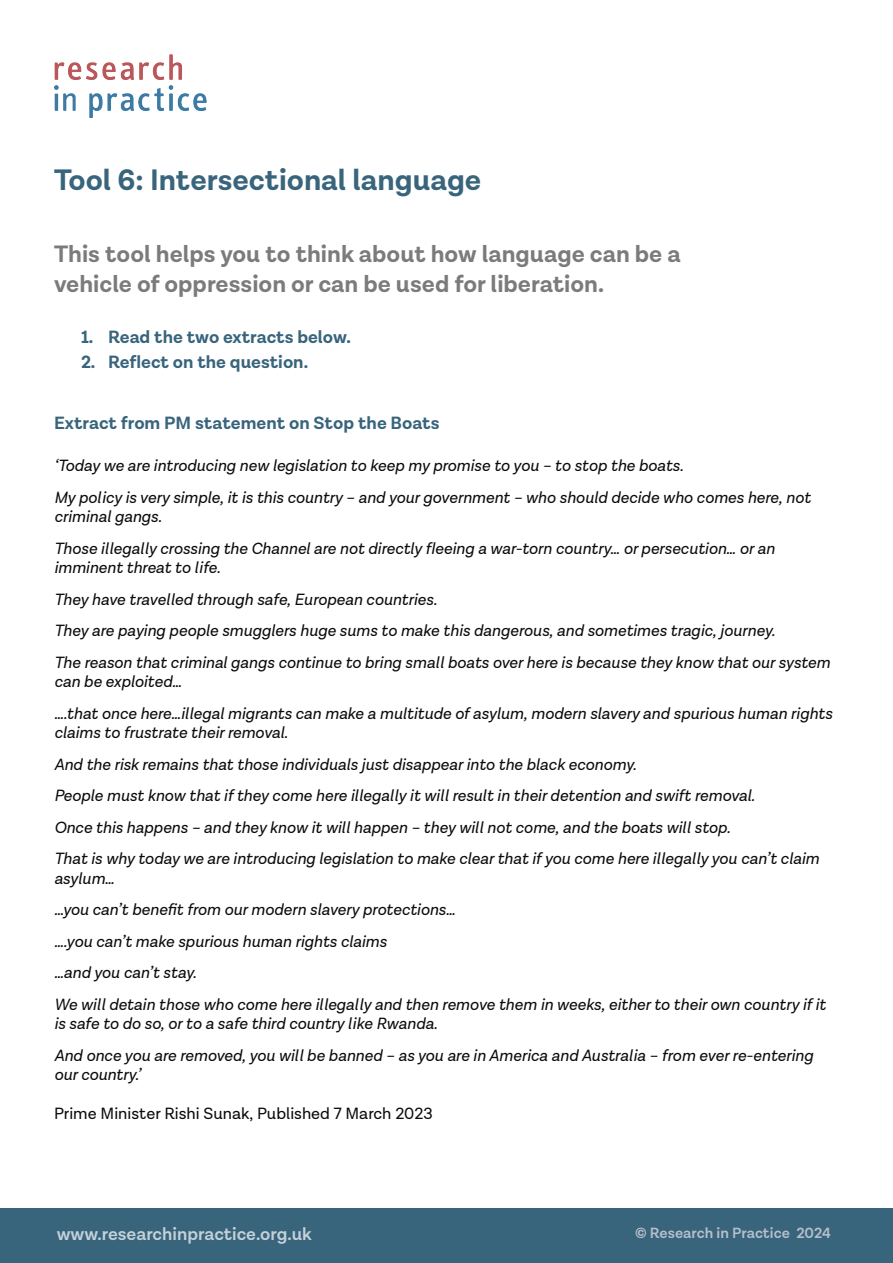
<style>
.page{position:relative;width:893px;height:1263px;background:#fff}
.page>*{position:absolute;margin:0;border:0;box-sizing:border-box;transform-origin:0 0}
.Heading_2{font:700 30px "Lota Grotesque Alt 1";color:#38647c}
.t1{font:700 24px/30px "Lota Grotesque Alt 1";color:#7b7b7b}
.List_Paragraph{font:700 18px "Lota Grotesque Alt 1";color:#38647c}
.t2{font:600 18px "Lota Grotesque Alt 1";color:#c3d1d8}
.t3{font:italic 16.5px/19.5px "Lota Grotesque Alt 1";color:#0b0c0c}
.t4{font:16.5px "Lota Grotesque Alt 1";color:#0b0c0c}
.t5{font:600 15px "Lota Grotesque Alt 1";color:#b6bfcb}
</style>
<div class="page">
<div style="left:0;top:1208px;width:893px;height:55px;background:#38647c"></div>
<img style="left:54px;top:54px;width:152px;height:64px">
<p class="Heading_2" style="left:54px;top:163px;width:429px">Tool 6: Intersectional language</p>
<p class="t1" style="left:54px;top:240px;width:628px">This tool helps you to think about how language can be a vehicle of oppression or can be used for liberation.</p>
<p class="List_Paragraph" style="left:81px;top:326px;width:271px">1. Read the two extracts below.</p>
<p class="List_Paragraph" style="left:81px;top:352px;width:229px">2. Reflect on the question.</p>
<p class="List_Paragraph" style="left:54px;top:413px;width:387px">Extract from PM statement on Stop the Boats</p>
<p class="t3" style="left:54px;top:456px;width:631px">‘Today we are introducing new legislation to keep my promise to you – to stop the boats.</p>
<p class="t3" style="left:54px;top:488px;width:758px">My policy is very simple, it is this country – and your government – who should decide who comes here, not criminal gangs.</p>
<p class="t3" style="left:54px;top:539px;width:722px">Those illegally crossing the Channel are not directly fleeing a war-torn country… or persecution… or an imminent threat to life.</p>
<p class="t3" style="left:54px;top:590px;width:384px">They have travelled through safe, European countries.</p>
<p class="t3" style="left:54px;top:621px;width:723px">They are paying people smugglers huge sums to make this dangerous, and sometimes tragic, journey.</p>
<p class="t3" style="left:54px;top:653px;width:778px">The reason that criminal gangs continue to bring small boats over here is because they know that our system can be exploited…</p>
<p class="t3" style="left:54px;top:704px;width:780px">….that once here…illegal migrants can make a multitude of asylum, modern slavery and spurious human rights claims to frustrate their removal.</p>
<p class="t3" style="left:54px;top:755px;width:584px">And the risk remains that those individuals just disappear into the black economy.</p>
<p class="t3" style="left:54px;top:786px;width:702px">People must know that if they come here illegally it will result in their detention and swift removal.</p>
<p class="t3" style="left:54px;top:818px;width:678px">Once this happens – and they know it will happen – they will not come, and the boats will stop.</p>
<p class="t3" style="left:54px;top:849px;width:766px">That is why today we are introducing legislation to make clear that if you come here illegally you can’t claim asylum…</p>
<p class="t3" style="left:54px;top:900px;width:403px">…you can’t benefit from our modern slavery protections…</p>
<p class="t3" style="left:54px;top:932px;width:334px">….you can’t make spurious human rights claims</p>
<p class="t3" style="left:54px;top:963px;width:144px">…and you can’t stay.</p>
<p class="t3" style="left:54px;top:995px;width:773px">We will detain those who come here illegally and then remove them in weeks, either to their own country if it is safe to do so, or to a safe third country like Rwanda.</p>
<p class="t3" style="left:54px;top:1046px;width:761px">And once you are removed, you will be banned – as you are in America and Australia – from ever re-entering our country.’</p>
<p class="t4" style="left:54px;top:1104px;width:380px">Prime Minister Rishi Sunak, Published 7 March 2023</p>
<p class="t2" style="left:57px;top:1224px;width:257px">www.researchinpractice.org.uk</p>
<p class="t5" style="left:635px;top:1225px;width:198px">© Research in Practice 2024</p>
</div>
